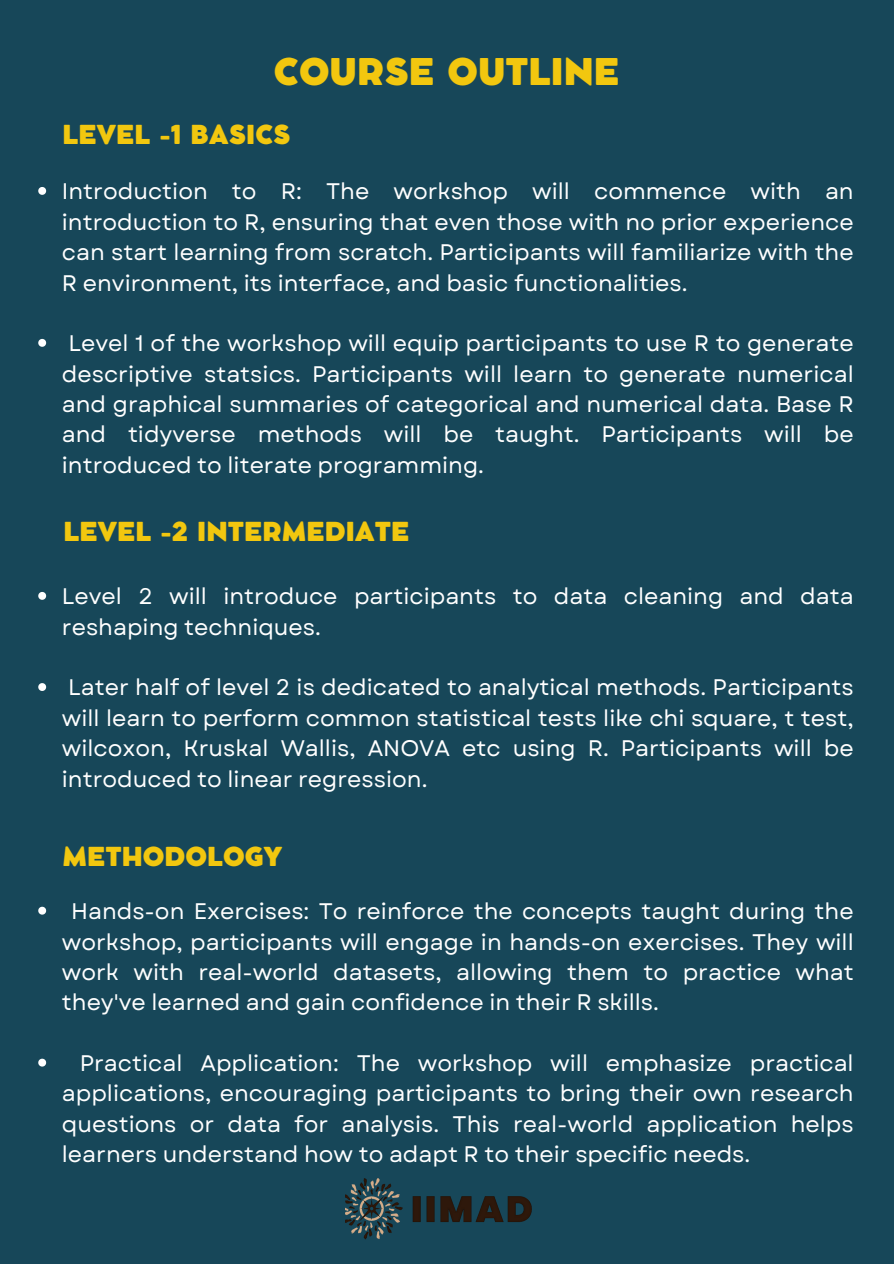
<style>
.page{position:relative;width:894px;height:1264px;background:#fff}
.page>*{position:absolute;margin:0;border:0;box-sizing:border-box;transform-origin:0 0}
.t1{font:800 36.3px "Cocomat Pro";color:#f2c70f}
.t2{font:800 25.8px "Cocomat Pro";color:#f2c70f}
.t3{font:22.5px/30.3px "Garet";color:#fff;text-align:justify}
</style>
<div class="page">
<div style="left:0;top:0;width:893px;height:1263px;background:#174759"></div>
<svg style="left:38px;top:187px;width:8px;height:8px"></svg>
<svg style="left:38px;top:339px;width:8px;height:8px"></svg>
<svg style="left:38px;top:592px;width:8px;height:8px"></svg>
<svg style="left:38px;top:683px;width:8px;height:8px"></svg>
<svg style="left:38px;top:906px;width:8px;height:8px"></svg>
<svg style="left:38px;top:1058px;width:8px;height:8px"></svg>
<img style="left:345px;top:1178px;width:187px;height:62px">
<p class="t1" style="left:274px;top:58px;width:347px">COURSE OUTLINE</p>
<p class="t2" style="left:62px;top:125px;width:229px">LEVEL -1 BASICS</p>
<h1 class="t3" style="left:62px;top:176px;width:793px">Introduction to R: The workshop will commence with an introduction to R, ensuring that even those with no prior experience can start learning from scratch. Participants will familiarize with the R environment, its interface, and basic functionalities.</h1>
<h2 class="t3" style="left:62px;top:328px;width:793px">Level 1 of the workshop will equip participants to use R to generate descriptive statsics. Participants will learn to generate numerical and graphical summaries of categorical and numerical data. Base R and tidyverse methods will be taught. Participants will be introduced to literate programming.</h2>
<p class="t2" style="left:63px;top:522px;width:347px">LEVEL -2 INTERMEDIATE</p>
<h2 class="t3" style="left:62px;top:581px;width:793px">Level 2 will introduce participants to data cleaning and data reshaping techniques.</h2>
<p class="t3" style="left:62px;top:672px;width:793px">Later half of level 2 is dedicated to analytical methods. Participants will learn to perform common statistical tests like chi square, t test, wilcoxon, Kruskal Wallis, ANOVA etc using R. Participants will be introduced to linear regression.</p>
<p class="t2" style="left:62px;top:846px;width:221px">METHODOLOGY</p>
<h2 class="t3" style="left:62px;top:896px;width:793px;text-indent:9px">Hands-on Exercises: To reinforce the concepts taught during the workshop, participants will engage in hands-on exercises. They will work with real-world datasets, allowing them to practice what they've learned and gain confidence in their R skills.</h2>
<p class="t3" style="left:62px;top:1048px;width:793px;text-indent:18px">Practical Application: The workshop will emphasize practical applications, encouraging participants to bring their own research questions or data for analysis. This real-world application helps learners understand how to adapt R to their specific needs.</p>
</div>
